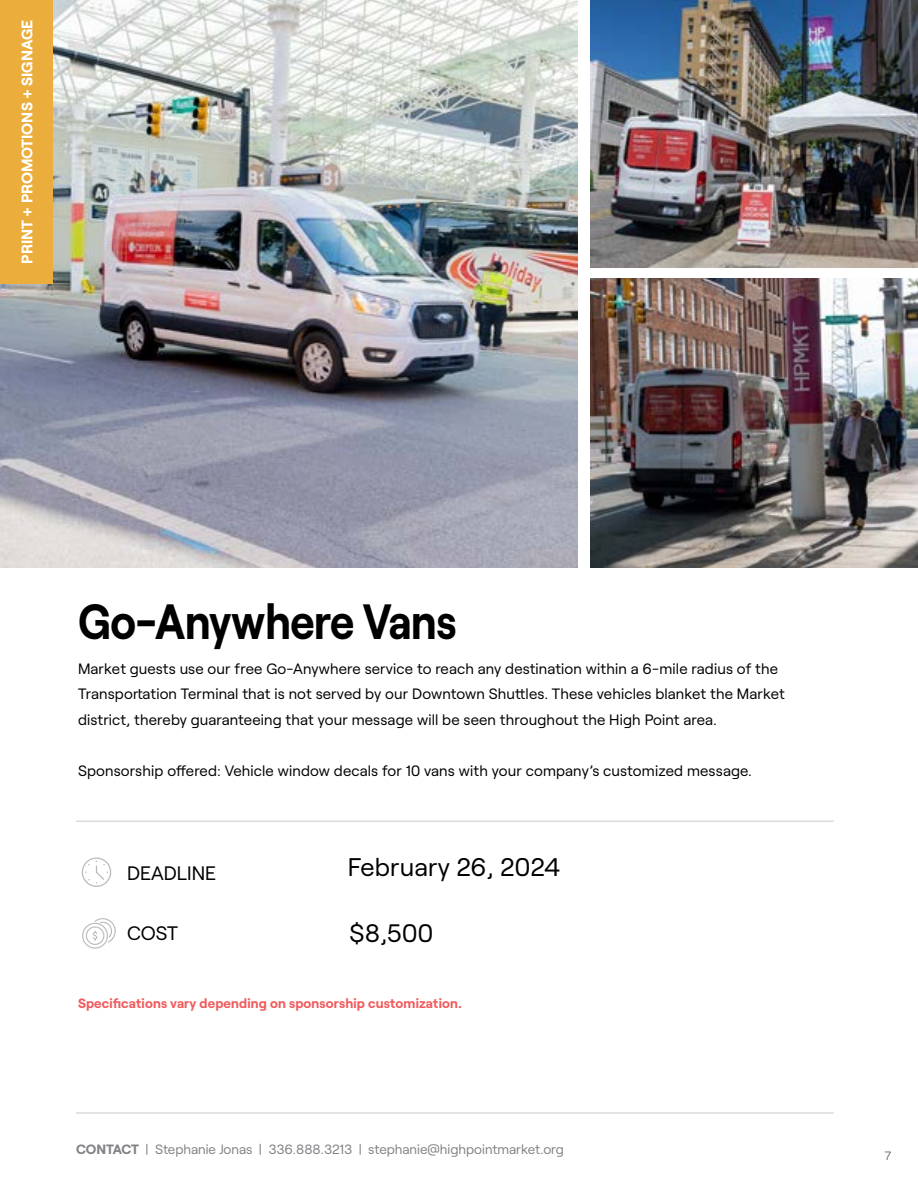
<style>
.page{position:relative;width:918px;height:1188px;background:#fff}
.page>*{position:absolute;margin:0;border:0;box-sizing:border-box;transform-origin:0 0}
.t1{font:700 49.5px "Roobert";letter-spacing:-.01em;color:#000;scale:.89 1}
.t2{font:25.5px "Roobert";letter-spacing:.01em;color:#000}
.t3{font:25.2px "Roobert";color:#000}
.t4{font:19.5px "Roobert";color:#000}
.t5{font:700 15.3px "Roobert";color:#fff}
.t6{font:15px/25.5px "Roobert";letter-spacing:.01em;color:#000}
.t7{font:13.5px "Roobert";color:#808285}
.t8{font:700 13.5px "Roobert";letter-spacing:.01em;color:#f15b5d}
.t9{font:300 12px "Roobert";color:#58595b}
.s1{font-weight:700}
</style>
<div class="page">
<img style="left:591px;top:0;width:327px;height:268px">
<img style="left:0;top:0;width:578px;height:567px">
<img style="left:591px;top:279px;width:327px;height:288px">
<div style="left:0;top:0;width:52px;height:284px;background:#ebad3c"></div>
<hr style="left:76px;top:1113px;width:758px;height:1px;background:#939598">
<hr style="left:76px;top:821px;width:758px;height:1px;background:#939598">
<svg style="left:82px;top:857px;width:29px;height:30px"></svg>
<svg style="left:82px;top:918px;width:34px;height:31px"></svg>
<p class="t5" style="left:15px;top:264px;width:245px;rotate:-90deg">PRINT + PROMOTIONS + SIGNAGE</p>
<h1 class="t1" style="left:78px;top:584px;width:427px">Go-Anywhere Vans</h1>
<p class="t6" style="left:78px;top:655px;width:708px">Market guests use our free Go-Anywhere service to reach any destination within a 6-mile radius of the<br>Transportation Terminal that is not served by our Downtown Shuttles. These vehicles blanket the Market district, thereby guaranteeing that your message will be seen throughout the High Point area.</p>
<p class="t6" style="left:78px;top:757px;width:675px">Sponsorship offered: Vehicle window decals for 10 vans with your company’s customized message.</p>
<h3 class="t4" style="left:127px;top:858px;width:91px">DEADLINE</h3>
<h2 class="t2" style="left:348px;top:848px;width:214px">February 26, 2024</h2>
<h3 class="t4" style="left:127px;top:919px;width:52px">COST</h3>
<h3 class="t3" style="left:350px;top:914px;width:85px">$8,500</h3>
<p class="t8" style="left:78px;top:993px;width:385px">Specifications vary depending on sponsorship customization.</p>
<p class="t7" style="left:76px;top:1139px;width:489px"><span class="s1">CONTACT</span> | Stephanie Jonas | 336.888.3213 | stephanie@highpointmarket.org</p>
<p class="t9" style="left:884px;top:1147px;width:8px">7</p>
</div>
